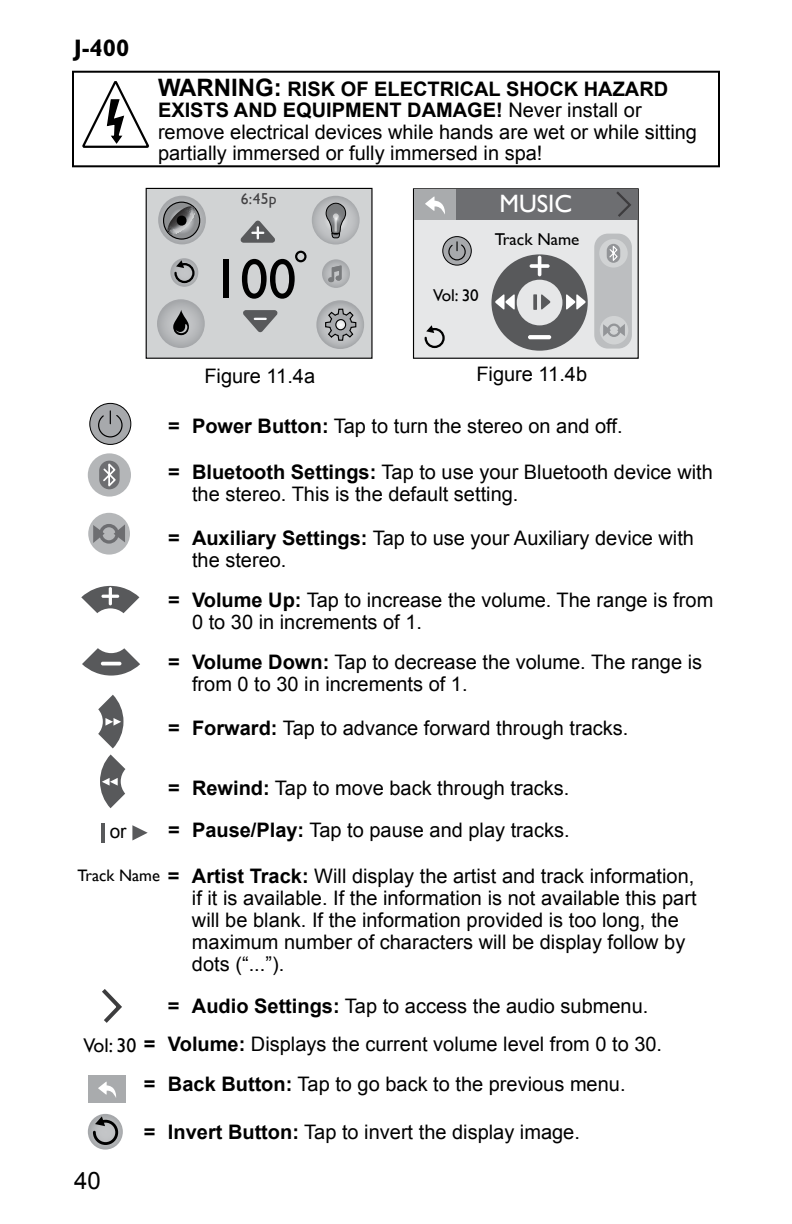
<style>
.page{position:relative;width:792px;height:1224px;background:#fff}
.page>*{position:absolute;margin:0;border:0;box-sizing:border-box;transform-origin:0 0}
.t1{font:57px "Gill Sans";color:#000}
.t2{font:25px "Gill Sans";color:#fff}
.t3{font:700 24px "Gill Sans Std";color:#000}
.t4{font:24px "Arial";color:#000}
.t5{font:20px/22px "Arial";color:#000}
.t6{font:19px "Arial";color:#000}
.t7{font:17.2px "Gill Sans";color:#000}
.t8{font:15.8px "Gill Sans";color:#414042}
.s1{font-weight:700;font-size:24px}
.s2{font-weight:700}
.s3{font-family:"Gill Sans";font-size:16.6px}
.s4{font-family:"Gill Sans";font-size:19.8px}
</style>
<div class="page">
<div style="left:72px;top:71px;width:648px;height:96px;border:2px solid #000"></div>
<svg style="left:82px;top:81px;width:67px;height:67px"></svg>
<div style="left:146px;top:188px;width:226px;height:170px;background:#d1d3d4"></div>
<div style="left:146px;top:188px;width:227px;height:171px;border:1px solid #000"></div>
<div style="left:295px;top:251px;width:12px;height:11px;border:2px solid #000;border-radius:50%"></div>
<svg style="left:240px;top:221px;width:35px;height:22px"></svg>
<svg style="left:243px;top:310px;width:35px;height:22px"></svg>
<svg style="left:170px;top:258px;width:28px;height:29px"></svg>
<svg style="left:173px;top:260px;width:23px;height:24px"></svg>
<svg style="left:322px;top:259px;width:28px;height:29px"></svg>
<svg style="left:328px;top:266px;width:14px;height:16px"></svg>
<svg style="left:158px;top:196px;width:48px;height:48px"></svg>
<svg style="left:164px;top:202px;width:36px;height:37px"></svg>
<div style="left:163px;top:202px;width:37px;height:38px;border:1px solid #000;border-radius:50%"></div>
<svg style="left:168px;top:206px;width:27px;height:28px"></svg>
<svg style="left:157px;top:299px;width:48px;height:49px"></svg>
<svg style="left:173px;top:310px;width:16px;height:26px"></svg>
<svg style="left:312px;top:196px;width:48px;height:49px"></svg>
<svg style="left:326px;top:203px;width:20px;height:42px"></svg>
<div style="left:316px;top:300px;width:48px;height:49px;background:#b1b3b5;border-radius:24px"></div>
<svg style="left:325px;top:300px;width:32px;height:59px"></svg>
<div style="left:414px;top:189px;width:224px;height:169px;background:#e6e7e8"></div>
<div style="left:413px;top:188px;width:226px;height:171px;border:1px solid #000"></div>
<svg style="left:424px;top:325px;width:21px;height:24px"></svg>
<svg style="left:491px;top:254px;width:97px;height:97px"></svg>
<svg style="left:528px;top:335px;width:23px;height:4px"></svg>
<div style="left:443px;top:237px;width:28px;height:28px;background:#a7a9ac;border-radius:50%"></div>
<div style="left:443px;top:236px;width:29px;height:29px;border:1px solid #010101;border-radius:50%"></div>
<svg style="left:448px;top:242px;width:18px;height:19px"></svg>
<div style="left:594px;top:234px;width:38px;height:115px;background:#bcbec0;border-radius:14px"></div>
<div style="left:599px;top:239px;width:29px;height:29px;background:#d1d3d4;border-radius:50%"></div>
<div style="left:607px;top:244px;width:13px;height:19px;background:#939598;border-radius:7px"></div>
<svg style="left:608px;top:244px;width:11px;height:19px"></svg>
<div style="left:600px;top:316px;width:28px;height:28px;background:#d1d3d4;border-radius:50%"></div>
<svg style="left:603px;top:324px;width:8px;height:13px"></svg>
<svg style="left:617px;top:324px;width:8px;height:12px"></svg>
<div style="left:607px;top:324px;width:14px;height:13px;border:2px solid #939598;border-radius:50%"></div>
<div style="left:456px;top:189px;width:182px;height:31px;background:#6d6e71"></div>
<div style="left:414px;top:189px;width:42px;height:31px;background:#a9abad"></div>
<svg style="left:425px;top:196px;width:20px;height:18px"></svg>
<svg style="left:616px;top:191px;width:15px;height:26px"></svg>
<div style="left:90px;top:403px;width:41px;height:41px;background:#a7a9ac;border-radius:50%"></div>
<div style="left:90px;top:403px;width:41px;height:42px;border:1px solid #000;border-radius:50%"></div>
<svg style="left:98px;top:411px;width:25px;height:27px"></svg>
<div style="left:88px;top:453px;width:43px;height:44px;background:#b4b6b8;border-radius:50%"></div>
<div style="left:99px;top:461px;width:21px;height:28px;background:#6d6e71;border-radius:10px"></div>
<svg style="left:102px;top:460px;width:15px;height:30px"></svg>
<div style="left:88px;top:513px;width:42px;height:42px;background:#b5b7b9;border-radius:50%"></div>
<svg style="left:93px;top:525px;width:12px;height:18px"></svg>
<svg style="left:114px;top:524px;width:11px;height:18px"></svg>
<div style="left:99px;top:524px;width:20px;height:20px;border:3px solid #6d6e71;border-radius:50%"></div>
<svg style="left:81px;top:586px;width:58px;height:27px"></svg>
<svg style="left:82px;top:648px;width:58px;height:27px"></svg>
<hr style="left:101px;top:662px;width:20px;height:3px;background:#fff;border-radius:2px">
<svg style="left:98px;top:695px;width:25px;height:53px"></svg>
<svg style="left:100px;top:755px;width:25px;height:53px"></svg>
<hr style="left:102px;top:823px;width:3px;height:19px;background:#58595b">
<svg style="left:132px;top:825px;width:16px;height:15px"></svg>
<svg style="left:102px;top:989px;width:20px;height:34px"></svg>
<div style="left:88px;top:1075px;width:38px;height:28px;background:#a9abad"></div>
<svg style="left:98px;top:1082px;width:18px;height:16px"></svg>
<svg style="left:88px;top:1114px;width:35px;height:36px"></svg>
<svg style="left:92px;top:1116px;width:28px;height:30px"></svg>
<p class="t3" style="left:74px;top:33px;width:57px">J-400</p>
<p class="t5" style="left:158px;top:78px;width:541px"><span class="s1">WARNING:</span> <span class="s2">RISK OF ELECTRICAL SHOCK HAZARD EXISTS AND EQUIPMENT DAMAGE!</span> Never install or remove electrical devices while hands are wet or while sitting partially immersed or fully immersed in spa!</p>
<p class="t8" style="left:241px;top:190px;width:37px">6:45p</p>
<h1 class="t1" style="left:212px;top:246px;width:86px">100</h1>
<p class="t2" style="left:499px;top:189px;width:74px">MUSIC</p>
<p class="t7" style="left:495px;top:229px;width:86px">Track Name</p>
<p class="t7" style="left:433px;top:285px;width:47px">Vol: 30</p>
<p class="t5" style="left:204px;top:366px;width:112px">Figure 11.4a</p>
<p class="t5" style="left:476px;top:364px;width:112px">Figure 11.4b</p>
<p class="t5" style="left:168px;top:415px;width:456px"><span class="s2">= Power Button:</span> Tap to turn the stereo on and off.</p>
<p class="t5" style="left:192px;top:461px;width:522px;text-indent:-24px"><span class="s2">= Bluetooth Settings:</span> Tap to use your Bluetooth device with the stereo. This is the default setting.</p>
<p class="t5" style="left:192px;top:527px;width:504px;text-indent:-24px"><span class="s2">= Auxiliary Settings:</span> Tap to use your Auxiliary device with the stereo.</p>
<p class="t5" style="left:192px;top:589px;width:523px;text-indent:-24px"><span class="s2">= Volume Up:</span> Tap to increase the volume. The range is from<br>0 to 30 in increments of 1.</p>
<p class="t5" style="left:192px;top:651px;width:512px;text-indent:-24px"><span class="s2">= Volume Down:</span> Tap to decrease the volume. The range is from 0 to 30 in increments of 1.</p>
<p class="t5" style="left:168px;top:717px;width:462px"><span class="s2">= Forward:</span> Tap to advance forward through tracks.</p>
<p class="t5" style="left:168px;top:767px;width:403px;line-height:42px"><span class="s2">= Rewind:</span> Tap to move back through tracks. <span class="s2">= Pause/Play:</span> Tap to pause and play tracks.</p>
<p class="t5" style="left:192px;top:865px;width:506px;text-indent:-115px"><span class="s3">Track Name</span> <span class="s2">= Artist Track:</span> Will display the artist and track information, if it is available. If the information is not available this part will be blank. If the information provided is too long, the maximum number of characters will be display follow by dots (“...”).</p>
<p class="t5" style="left:84px;top:987px;width:580px;line-height:38px;text-indent:84px"><span class="s2">= Audio Settings:</span> Tap to access the audio submenu.<br><span class="s4">Vol: 30</span> <span class="s2">= Volume:</span> Displays the current volume level from 0 to 30.</p>
<p class="t5" style="left:144px;top:1073px;width:483px"><span class="s2">= Back Button:</span> Tap to go back to the previous menu.</p>
<p class="t5" style="left:144px;top:1121px;width:437px"><span class="s2">= Invert Button:</span> Tap to invert the display image.</p>
<p class="t6" style="left:110px;top:819px;width:18px">or</p>
<p class="t4" style="left:74px;top:1165px;width:28px">40</p>
</div>
